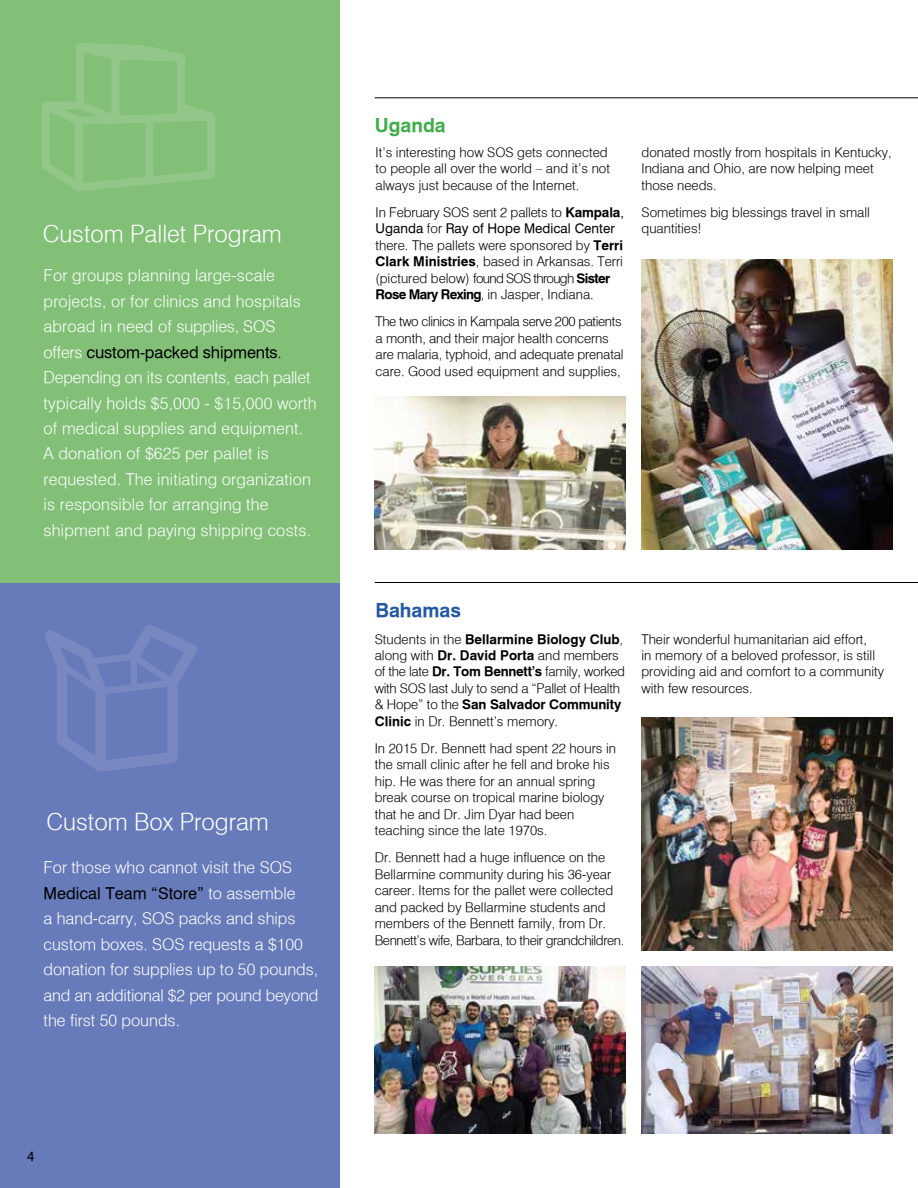
<style>
.page{position:relative;width:918px;height:1188px;background:#fff}
.page>*{position:absolute;margin:0;border:0;box-sizing:border-box;transform-origin:0 0}
.t1{font:24px "Geneva Lght";color:#fff}
.t2{font:700 19.5px "Geneva";color:#2258a4}
.t3{font:700 19.5px "Geneva";color:#41ad49}
.t4{font:16.5px/25.5px "Geneva Lght";letter-spacing:.01em;color:#fff}
.t5{font:16.5px "Geneva";letter-spacing:-.01em;color:#000}
.t6{font:13.5px/16.5px "Geneva Lght";color:#000}
.t7{font:13.5px/16.5px "Geneva Lght";letter-spacing:-.02em;color:#000}
.t8{font:700 13.5px "Geneva";color:#000}
.t9{font:13.5px "Geneva";color:#000}
.s1{font-family:"Geneva Lght";color:#fff}
.s2{font-family:"Geneva Lght"}
.s3{font-family:"Geneva";font-weight:700}
.s4{font-family:"Geneva"}
.s5{font-family:"Geneva Lght";font-weight:400}
</style>
<div class="page">
<div style="left:0;top:582px;width:339px;height:606px;background:#677ab9"></div>
<img style="left:642px;top:718px;width:250px;height:232px">
<img style="left:642px;top:259px;width:250px;height:291px">
<svg style="left:45px;top:625px;width:152px;height:147px"></svg>
<hr style="left:375px;top:97px;width:543px;height:1px;background:#000">
<div style="left:0;top:0;width:339px;height:582px;background:#82c078"></div>
<svg style="left:42px;top:43px;width:173px;height:148px"></svg>
<hr style="left:375px;top:582px;width:543px;height:1px;background:#000">
<img style="left:642px;top:966px;width:250px;height:168px">
<img style="left:375px;top:396px;width:250px;height:154px">
<img style="left:375px;top:966px;width:250px;height:168px">
<h1 class="t1" style="left:43px;top:219px;width:241px">Custom Pallet Program</h1>
<p class="t4" style="left:44px;top:262px;width:259px">For groups planning large-scale projects, or for clinics and hospitals abroad in need of supplies, SOS</p>
<p class="t5" style="left:44px;top:342px;width:240px"><span class="s1">offers</span> custom-packed shipments<span class="s2">.</span></p>
<p class="t4" style="left:44px;top:364px;width:275px">Depending on its contents, each pallet typically holds $5,000 - $15,000 worth of medical supplies and equipment.<br>A donation of $625 per pallet is requested. The initiating organization is responsible for arranging the shipment and paying shipping costs.</p>
<h1 class="t1" style="left:47px;top:807px;width:224px">Custom Box Program</h1>
<p class="t4" style="left:44px;top:855px;width:250px">For those who cannot visit the SOS</p>
<p class="t5" style="left:44px;top:883px;width:253px">Medical Team “Store” <span class="s1">to assemble</span></p>
<p class="t4" style="left:44px;top:906px;width:276px">a hand-carry, SOS packs and ships custom boxes. SOS requests a $100 donation for supplies up to 50 pounds, and an additional $2 per pound beyond the first 50 pounds.</p>
<p class="t9" style="left:27px;top:1148px;width:9px">4</p>
<h2 class="t3" style="left:375px;top:113px;width:73px">Uganda</h2>
<p class="t6" style="left:376px;top:144px;width:236px">It’s interesting how SOS gets connected to people all over the world – and it’s not always just because of the Internet.</p>
<p class="t6" style="left:376px;top:204px;width:250px">In February SOS sent 2 pallets to <span class="s3">Kampala</span><span class="s4">,</span></p>
<p class="t9" style="left:376px;top:221px;width:241px">Uganda <span class="s2">for</span> Ray of Hope Medical Center</p>
<p class="t6" style="left:376px;top:237px;width:249px">there. The pallets were sponsored by <span class="s3">Terri Clark Ministries</span>, based in Arkansas. Terri (pictured below) found SOS through <span class="s3">Sister Rose Mary Rexing</span>, in Jasper, Indiana.</p>
<p class="t6" style="left:376px;top:313px;width:250px">The two clinics in Kampala serve 200 patients a month, and their major health concerns are malaria, typhoid, and adequate prenatal care. Good used equipment and supplies,</p>
<p class="t6" style="left:642px;top:144px;width:252px">donated mostly from hospitals in Kentucky,<br>Indiana and Ohio, are now helping meet those needs.</p>
<p class="t6" style="left:642px;top:204px;width:230px">Sometimes big blessings travel in small quantities!</p>
<h2 class="t2" style="left:375px;top:599px;width:87px">Bahamas</h2>
<p class="t8" style="left:375px;top:631px;width:250px"><span class="s5">Students in the</span> Bellarmine Biology Club<span class="s5">,</span></p>
<p class="t7" style="left:375px;top:647px;width:252px">along with <span class="s3">Dr. David Porta</span> and members of the late <span class="s3">Dr. Tom Bennett’s</span> family, worked with SOS last July to send a “Pallet of Health</p>
<p class="t8" style="left:375px;top:697px;width:248px"><span class="s5">&amp; Hope” to the</span> San Salvador Community</p>
<p class="t6" style="left:375px;top:708px;width:243px;line-height:27px"><span class="s3">Clinic</span> in Dr. Bennett’s memory.<br>In 2015 Dr. Bennett had spent 22 hours in</p>
<p class="t6" style="left:375px;top:756px;width:236px">the small clinic after he fell and broke his hip. He was there for an annual spring break course on tropical marine biology that he and Dr. Jim Dyar had been teaching since the late 1970s.</p>
<p class="t6" style="left:375px;top:849px;width:251px">Dr. Bennett had a huge influence on the Bellarmine community during his 36-year career. Items for the pallet were collected and packed by Bellarmine students and members of the Bennett family, from Dr.<br>Bennett’s wife, Barbara, to their grandchildren.</p>
<p class="t6" style="left:642px;top:630px;width:244px">Their wonderful humanitarian aid effort,<br>in memory of a beloved professor, is still providing aid and comfort to a community with few resources.</p>
</div>
